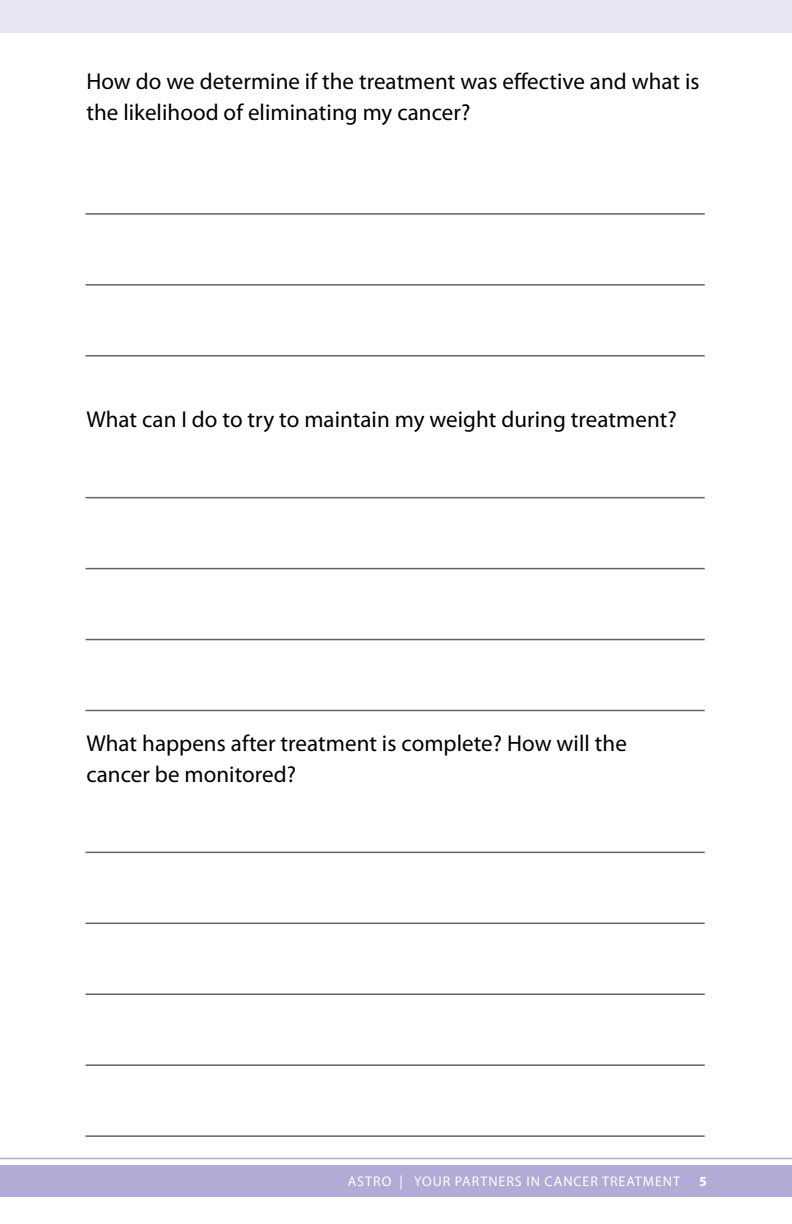
<style>
.page{position:relative;width:792px;height:1224px;background:#fff}
.page>*{position:absolute;margin:0;border:0;box-sizing:border-box;transform-origin:0 0}
.t1{font:23px/31px "Myriad Pro";color:#000}
.t2{font:14px "Myriad Pro";letter-spacing:.07em;color:#fff}
.t3{font:700 14px "Myriad Pro";color:#fff}
</style>
<div class="page">
<div style="left:0;top:1165px;width:792px;height:32px;background:#b0acd5"></div>
<hr style="left:0;top:1158px;width:792px;height:1px;background:#b0acd5">
<div style="left:0;top:0;width:792px;height:32px;background:#e7e6f3"></div>
<hr style="left:86px;top:284px;width:619px;height:2px;background:#636466">
<hr style="left:86px;top:355px;width:619px;height:2px;background:#636466">
<hr style="left:86px;top:497px;width:619px;height:1px;background:#636466">
<hr style="left:86px;top:568px;width:619px;height:1px;background:#636466">
<hr style="left:86px;top:710px;width:619px;height:1px;background:#636466">
<hr style="left:86px;top:994px;width:619px;height:1px;background:#636466">
<hr style="left:86px;top:1064px;width:619px;height:2px;background:#636466">
<hr style="left:86px;top:1135px;width:619px;height:2px;background:#636466">
<hr style="left:86px;top:923px;width:619px;height:1px;background:#636466">
<hr style="left:86px;top:213px;width:619px;height:2px;background:#636466">
<hr style="left:86px;top:852px;width:619px;height:1px;background:#636466">
<hr style="left:86px;top:639px;width:619px;height:1px;background:#636466">
<p class="t1" style="left:86px;top:65px;width:615px">How do we determine if the treatment was effective and what is the likelihood of eliminating my cancer?</p>
<p class="t1" style="left:86px;top:403px;width:592px">What can I do to try to maintain my weight during treatment?</p>
<p class="t1" style="left:86px;top:728px;width:542px">What happens after treatment is complete? How will the cancer be monitored?</p>
<p class="t2" style="left:348px;top:1173px;width:334px">ASTRO | YOUR PARTNERS IN CANCER TREATMENT</p>
<p class="t3" style="left:699px;top:1172px;width:9px">5</p>
</div>
